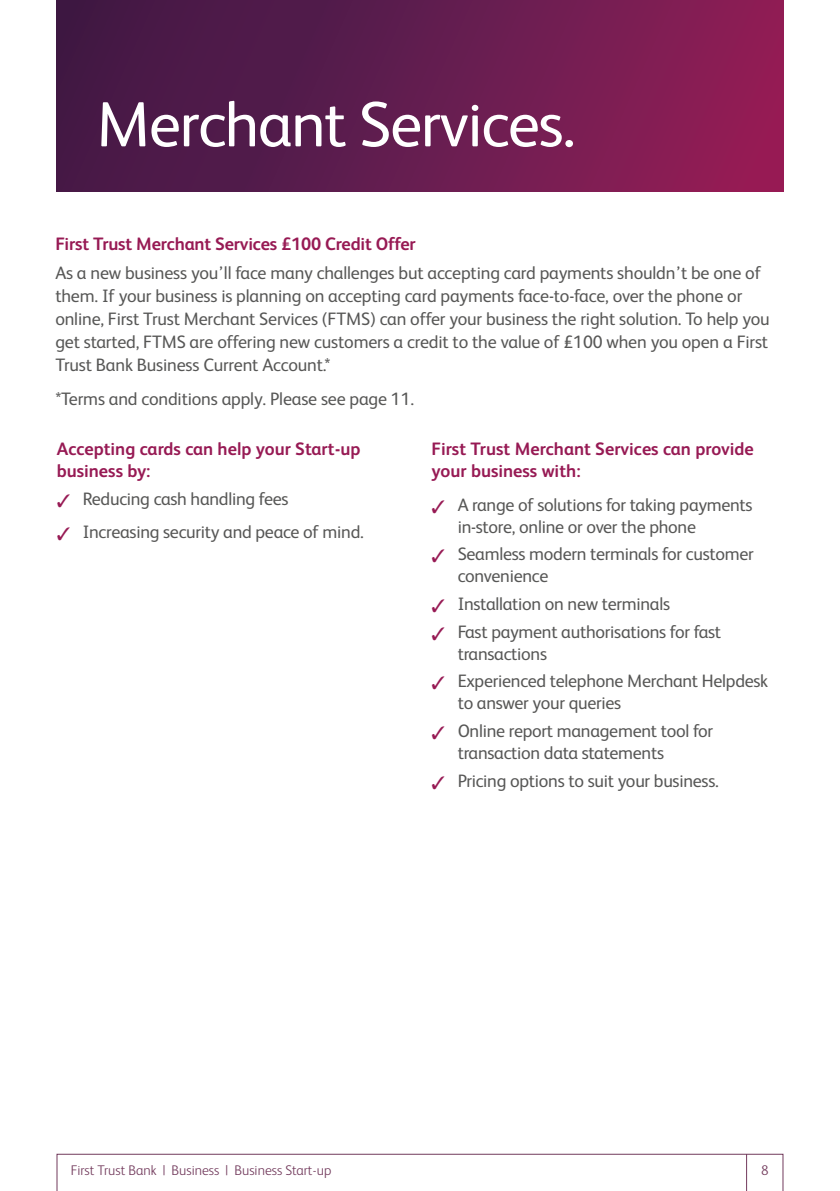
<style>
.page{position:relative;width:840px;height:1191px;background:#fff}
.page>*{position:absolute;margin:0;border:0;box-sizing:border-box;transform-origin:0 0}
.t1{font:64px "FS Albert";letter-spacing:-.02em;color:#fff}
.t2{font:18px/22px "FS Albert";letter-spacing:-.015em;color:#575756}
.t3{font:700 18px/22px "FS Albert";color:#971a54}
.t4{font:300 14px "FS Albert";color:#723a5c}
.s1{color:#971a54}
</style>
<div class="page">
<svg style="left:57px;top:1154px;width:725px;height:37px"></svg>
<hr style="left:745px;top:1154px;width:1px;height:37px;background:#723a5c">
<div style="left:57px;top:0;width:725px;height:192px;background:linear-gradient(to right,#3c1945,#911e57)"></div>
<h1 class="t1" style="left:96px;top:88px;width:480px">Merchant Services.</h1>
<p class="t3" style="left:55px;top:232px;width:361px">First Trust Merchant Services £100 Credit Offer</p>
<p class="t2" style="left:55px;top:261px;width:715px;line-height:23px">As a new business you’ll face many challenges but accepting card payments shouldn’t be one of them. If your business is planning on accepting card payments face-to-face, over the phone or online, First Trust Merchant Services (FTMS) can offer your business the right solution. To help you get started, FTMS are offering new customers a credit to the value of £100 when you open a First Trust Bank Business Current Account.*</p>
<p class="t2" style="left:55px;top:388px;width:360px">*Terms and conditions apply. Please see page 11.</p>
<p class="t3" style="left:57px;top:437px;width:305px">Accepting cards can help your Start-up business by:</p>
<p class="t2" style="left:57px;top:488px;width:233px"><span class="s1">✓</span> Reducing cash handling fees</p>
<p class="t2" style="left:57px;top:521px;width:308px"><span class="s1">✓</span> Increasing security and peace of mind.</p>
<p class="t3" style="left:431px;top:437px;width:323px">First Trust Merchant Services can provide your business with:</p>
<p class="t2" style="left:457px;top:493px;width:296px;text-indent:-26px"><span class="s1">✓</span> A range of solutions for taking payments in-store, online or over the phone</p>
<p class="t2" style="left:457px;top:543px;width:297px;text-indent:-26px"><span class="s1">✓</span> Seamless modern terminals for customer convenience</p>
<p class="t2" style="left:431px;top:593px;width:240px"><span class="s1">✓</span> Installation on new terminals</p>
<p class="t2" style="left:457px;top:620px;width:265px;text-indent:-26px"><span class="s1">✓</span> Fast payment authorisations for fast transactions</p>
<p class="t2" style="left:457px;top:670px;width:312px;text-indent:-26px"><span class="s1">✓</span> Experienced telephone Merchant Helpdesk to answer your queries</p>
<p class="t2" style="left:457px;top:720px;width:257px;text-indent:-26px"><span class="s1">✓</span> Online report management tool for transaction data statements</p>
<p class="t2" style="left:431px;top:769px;width:288px"><span class="s1">✓</span> Pricing options to suit your business.</p>
<p class="t4" style="left:71px;top:1161px;width:262px">First Trust Bank | Business | Business Start-up</p>
<p class="t4" style="left:760px;top:1160px;width:9px">8</p>
</div>
